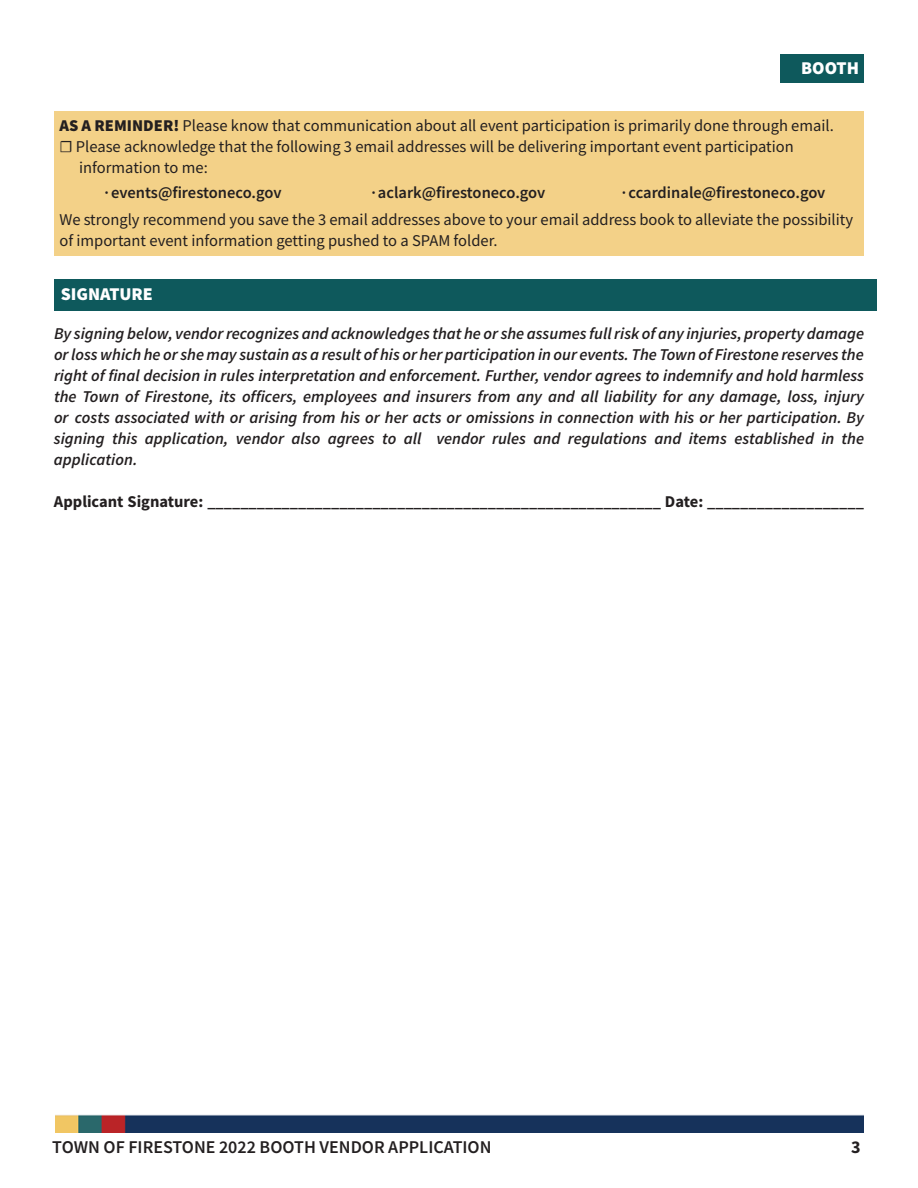
<style>
.page{position:relative;width:918px;height:1188px;background:#fff}
.page>*{position:absolute;margin:0;border:0;box-sizing:border-box;transform-origin:0 0}
.t1{font:600 18px "Source Sans Pro";color:#231f20}
.t2{font:900 18px "Source Sans Pro";color:#fff}
.t3{font:700 18px "Source Sans Pro";color:#231f20}
.t4{font:italic 600 16.5px/21px "Source Sans Pro";color:#231f20;text-align:justify}
.t5{font:16.5px/21.6px "Source Sans Pro";color:#231f20}
.t6{font:700 16.5px "Source Sans Pro";color:#231f20}
.t7{font:600 16.5px "Source Sans Pro";color:#231f20}
.s1{font-weight:900}
</style>
<div class="page">
<img style="left:55px;top:1114px;width:809px;height:19px">
<div style="left:781px;top:54px;width:83px;height:28px;background:#0e595c"></div>
<div style="left:54px;top:111px;width:810px;height:145px;background:#f3d188"></div>
<div style="left:54px;top:279px;width:822px;height:32px;background:#0e595c"></div>
<p class="t2" style="left:801px;top:55px;width:59px">BOOTH</p>
<p class="t5" style="left:59px;top:115px;width:776px"><span class="s1">AS A REMINDER!</span> Please know that communication about all event participation is primarily done through email.</p>
<p class="t5" style="left:59px;top:136px;width:736px">☐ Please acknowledge that the following 3 email addresses will be delivering important event participation</p>
<p class="t5" style="left:79px;top:157px;width:130px">information to me:</p>
<p class="t7" style="left:103px;top:181px;width:181px">∙events@firestoneco.gov</p>
<p class="t7" style="left:369px;top:181px;width:177px">∙aclark@firestoneco.gov</p>
<p class="t7" style="left:620px;top:181px;width:207px">∙ccardinale@firestoneco.gov</p>
<p class="t5" style="left:59px;top:208px;width:795px">We strongly recommend you save the 3 email addresses above to your email address book to alleviate the possibility of important event information getting pushed to a SPAM folder.</p>
<p class="t2" style="left:61px;top:281px;width:94px">SIGNATURE</p>
<p class="t4" style="left:54px;top:323px;width:812px">By signing below, vendor recognizes and acknowledges that he or she assumes full risk of any injuries, property damage or loss which he or she may sustain as a result of his or her participation in our events. The Town of Firestone reserves the right of final decision in rules interpretation and enforcement. Further, vendor agrees to indemnify and hold harmless the Town of Firestone, its officers, employees and insurers from any and all liability for any damage, loss, injury or costs associated with or arising from his or her acts or omissions in connection with his or her participation. By signing this application, vendor also agrees to all vendor rules and regulations and items established in the application.</p>
<p class="t6" style="left:54px;top:491px;width:811px">Applicant Signature: _______________________________________________________ Date: ___________________</p>
<p class="t1" style="left:52px;top:1135px;width:441px">TOWN OF FIRESTONE 2022 BOOTH VENDOR APPLICATION</p>
<p class="t3" style="left:851px;top:1134px;width:11px">3</p>
</div>
